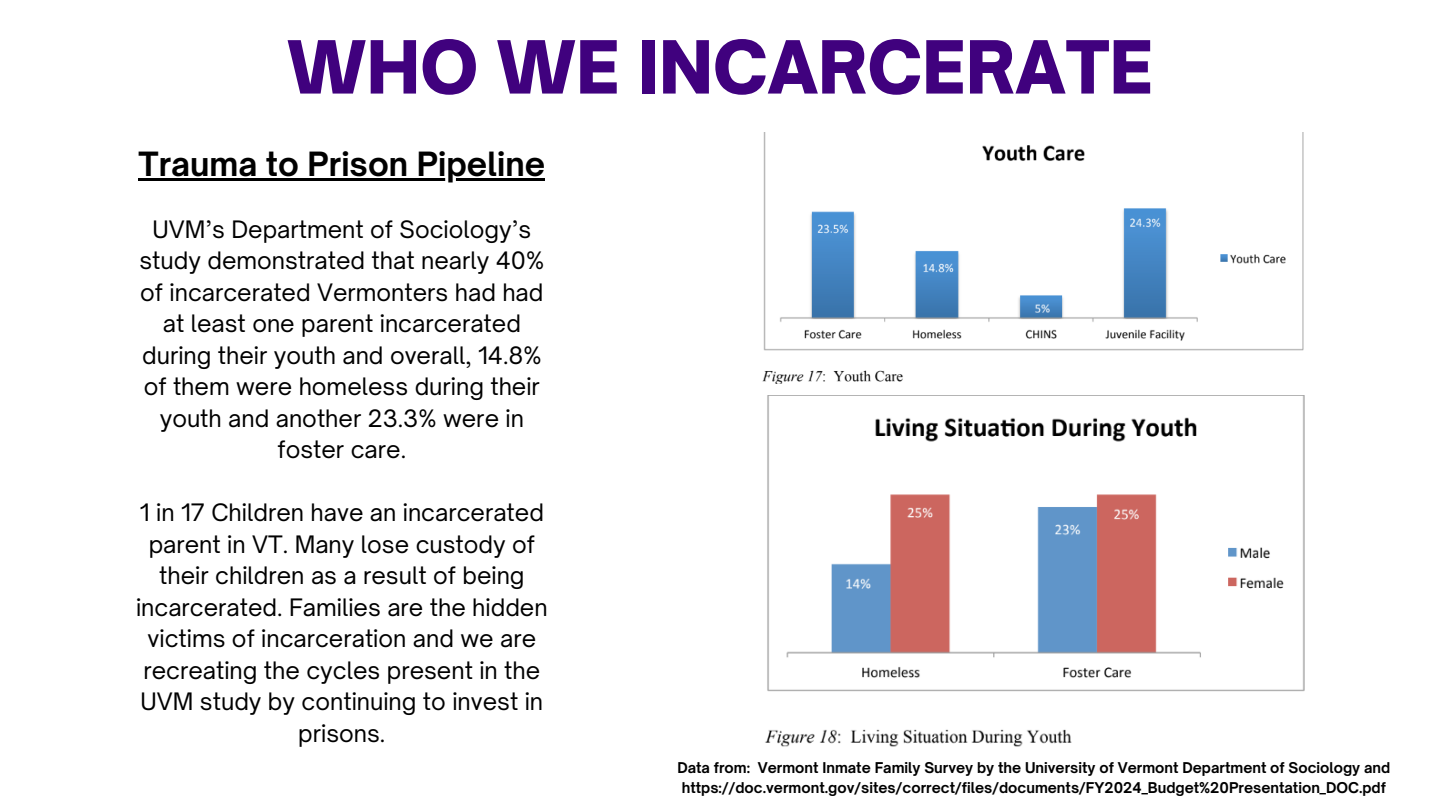
<style>
.page{position:relative;width:1440px;height:810px;background:#fff}
.page>*{position:absolute;margin:0;border:0;box-sizing:border-box;transform-origin:0 0}
.t1{font:900 70px "Open Sauce One";color:#40017e}
.t2{font:700 32px "Open Sauce One";color:#000}
.t3{font:23px/31.5px "Open Sauce One";color:#000;text-align:center}
.t4{font:700 14.2px/19.5px "Open Sauce One";color:#000;text-align:center}
</style>
<div class="page">
<img style="left:765px;top:396px;width:540px;height:351px">
<img style="left:762px;top:132px;width:542px;height:252px">
<hr style="left:139px;top:178px;width:406px;height:3px;background:#000">
<p class="t1" style="left:287px;top:24px;width:868px">WHO WE INCARCERATE</p>
<p class="t2" style="left:139px;top:144px;width:408px">Trauma to Prison Pipeline</p>
<p class="t3" style="left:139px;top:213px;width:406px">UVM’s Department of Sociology’s study demonstrated that nearly 40% of incarcerated Vermonters had had at least one parent incarcerated during their youth and overall, 14.8% of them were homeless during their youth and another 23.3% were in foster care.</p>
<p class="t3" style="left:136px;top:497px;width:413px">1 in 17 Children have an incarcerated parent in VT. Many lose custody of their children as a result of being incarcerated. Families are the hidden victims of incarceration and we are recreating the cycles present in the<br>UVM study by continuing to invest in prisons.</p>
<p class="t4" style="left:677px;top:758px;width:714px">Data from: Vermont Inmate Family Survey by the University of Vermont Department of Sociology and https://doc.vermont.gov/sites/correct/files/documents/FY2024_Budget%20Presentation_DOC.pdf</p>
</div>
